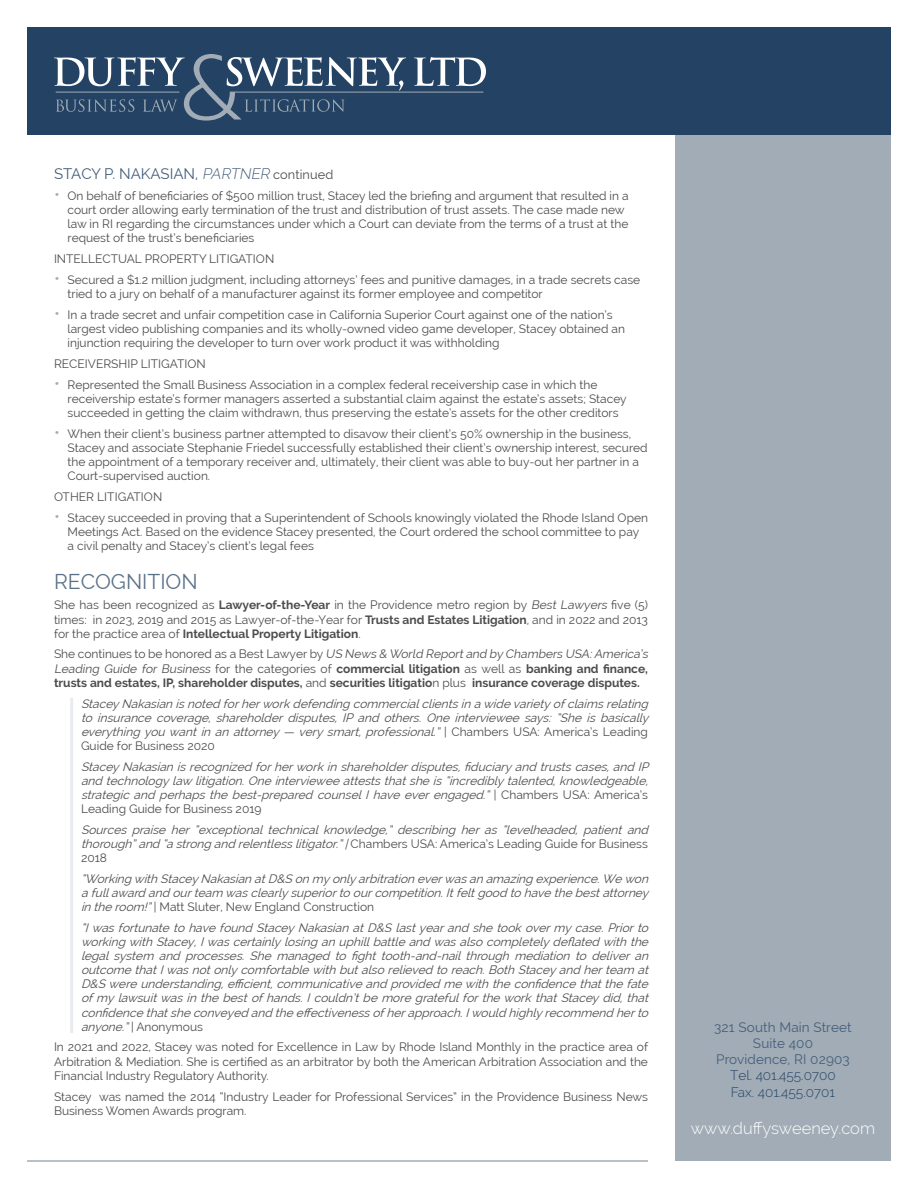
<style>
.page{position:relative;width:918px;height:1188px;background:#fff}
.page>*{position:absolute;margin:0;border:0;box-sizing:border-box;transform-origin:0 0}
.Body_Heading{font:21px "Raleway";color:#5b718a}
.t1{font:300 16.5px "Raleway";color:#fff}
.Body_Heading-2{font:15px "Raleway";color:#455e7a}
.headings{font:13.5px/16.2px "Raleway";letter-spacing:.01em;color:#455e7a;text-align:center}
.Long_Bio_Body{font:12px/14.1px "Raleway";color:#4b4c4d}
.Long_Bio_Body-2{font:italic 12px/14.1px "Raleway";color:#4b4c4d}
.Long_Bio_Body-3{font:700 12px/14.1px "Raleway";color:#4b4c4d}
.s1{font-weight:300;font-style:italic}
.s2{font-size:12.75px;color:#4b4c4d}
.s3{font-size:16.5px;color:#a1acb6}
.s4{font-weight:700}
.s5{font-style:italic}
.s6{font-weight:400}
.s7{font-weight:400;font-style:italic}
.s8{font-style:normal}
.s9{font-weight:300;color:#244263}
</style>
<div class="page">
<div style="left:27px;top:27px;width:864px;height:108px;background:#244263"></div>
<svg style="left:54px;top:54px;width:352px;height:67px"></svg>
<svg style="left:414px;top:57px;width:72px;height:29px"></svg>
<hr style="left:56px;top:92px;width:123px;height:1px;background:#a1acb6">
<hr style="left:230px;top:92px;width:253px;height:1px;background:#a1acb6">
<div style="left:675px;top:135px;width:216px;height:1026px;background:#a1acb6"></div>
<hr style="left:70px;top:698px;width:3px;height:335px;background:#e9ecef">
<hr style="left:27px;top:1160px;width:621px;height:2px;background:#a1acb6">
<p class="Body_Heading-2" style="left:54px;top:165px;width:281px">STACY P. NAKASIAN, <span class="s1">PARTNER</span><span class="s2">continued</span></p>
<p class="Long_Bio_Body" style="left:68px;top:188px;width:563px;text-indent:-14px"><span class="s3">•</span> On behalf of beneficiaries of $500 million trust, Stacey led the briefing and argument that resulted in a court order allowing early termination of the trust and distribution of trust assets. The case made new law in RI regarding the circumstances under which a Court can deviate from the terms of a trust at the request of the trust’s beneficiaries</p>
<p class="Long_Bio_Body" style="left:54px;top:252px;width:222px">INTELLECTUAL PROPERTY LITIGATION</p>
<p class="Long_Bio_Body" style="left:68px;top:272px;width:574px;text-indent:-14px"><span class="s3">•</span> Secured a $1.2 million judgment, including attorneys’ fees and punitive damages, in a trade secrets case tried to a jury on behalf of a manufacturer against its former employee and competitor</p>
<p class="Long_Bio_Body" style="left:68px;top:307px;width:559px;text-indent:-14px"><span class="s3">•</span> In a trade secret and unfair competition case in California Superior Court against one of the nation’s largest video publishing companies and its wholly-owned video game developer, Stacey obtained an injunction requiring the developer to turn over work product it was withholding</p>
<p class="Long_Bio_Body" style="left:54px;top:356px;width:153px">RECEIVERSHIP LITIGATION</p>
<p class="Long_Bio_Body" style="left:68px;top:377px;width:561px;text-indent:-14px"><span class="s3">•</span> Represented the Small Business Association in a complex federal receivership case in which the receivership estate’s former managers asserted a substantial claim against the estate’s assets; Stacey succeeded in getting the claim withdrawn, thus preserving the estate’s assets for the other creditors</p>
<p class="Long_Bio_Body" style="left:68px;top:426px;width:582px;text-indent:-14px"><span class="s3">•</span> When their client’s business partner attempted to disavow their client’s 50% ownership in the business, Stacey and associate Stephanie Friedel successfully established their client’s ownership interest, secured the appointment of a temporary receiver and, ultimately, their client was able to buy-out her partner in a Court-supervised auction.</p>
<p class="Long_Bio_Body" style="left:54px;top:490px;width:110px">OTHER LITIGATION</p>
<p class="Long_Bio_Body" style="left:68px;top:510px;width:582px;text-indent:-14px"><span class="s3">•</span> Stacey succeeded in proving that a Superintendent of Schools knowingly violated the Rhode Island Open<br>Meetings Act. Based on the evidence Stacey presented, the Court ordered the school committee to pay a civil penalty and Stacey’s client’s legal fees</p>
<p class="Body_Heading" style="left:54px;top:569px;width:145px">RECOGNITION</p>
<p class="Long_Bio_Body" style="left:54px;top:598px;width:596px;text-align:justify">She has been recognized as <span class="s4">Lawyer-of-the-Year</span> in the Providence metro region by <span class="s5">Best Lawyers</span> five (5) times: in 2023, 2019 and 2015 as Lawyer-of-the-Year for <span class="s4">Trusts and Estates Litigation</span>, and in 2022 and 2013 for the practice area of <span class="s4">Intellectual Property Litigation</span>.</p>
<p class="Long_Bio_Body-3" style="left:54px;top:647px;width:598px"><span class="s6">S h e c o n t i n u es to b e h o n o re d a s a B es t Lawy e r by</span> <span class="s7">US News &amp; World Reportand by Chambers USA:America’s<br>Leading Guide for Business</span> <span class="s6">for the categories of</span> commercial litigation <span class="s6">as well as</span> banking and finance, trusts and estates, IP, shareholder disputes, <span class="s6">and</span> securities litigatio<span class="s6">n plus</span> insurance coverage disputes.</p>
<p class="Long_Bio_Body-2" style="left:81px;top:696px;width:573px">StaceyNakasian isnoted forherworkdefending commercialclientsin awide varietyofclaimsrelating to insurance coverage, shareholder disputes, IP and others. One interviewee says: “She is basically everything you want in an attorney— verysmart, professional.” <span class="s8">| C h a m b e r s U S A : A m e r i c a ’ s L e a d i n g Guide for Business 2020</span></p>
<p class="Long_Bio_Body-2" style="left:81px;top:759px;width:573px">StaceyNakasian isrecognized forherworkin shareholderdisputes,fiduciaryand trustscases,and IP and technologylaw litigation.One interviewee atteststhatshe is“incrediblytalented,knowledgeable, strategic and perhaps the best-prepared counselI have everengaged.” <span class="s8">| C h a m b e r s U S A : A m e r i c a ’ s Leading Guide for Business 2019</span></p>
<p class="Long_Bio_Body-2" style="left:81px;top:823px;width:572px">Sources praise her “exceptional technical knowledge,” describing her as “levelheaded, patient and thorough”and “astrong and relentlesslitigator.”|<span class="s8">C h a m b e rs U SA : A m e r i ca’ s Lea d i n g G u i d e fo r B u s i n ess<br>2018</span></p>
<p class="Long_Bio_Body-2" style="left:81px;top:872px;width:573px;text-align:justify">“Working with StaceyNakasian atD&amp;S on myonlyarbitration everwasan amazing experience.We won afullaward and ourteam wasclearlysuperiorto ourcompetition.Itfeltgood to have the bestattorney in the room!”<span class="s8">| Matt Sluter, New England Construction</span></p>
<p class="Long_Bio_Body-2" style="left:81px;top:921px;width:572px;text-align:justify">“Iwasfortunate to have found StaceyNakasian atD&amp;S lastyearand she tookovermycase.Priorto working with Stacey,Iwascertainlylosing an uphillbattle and wasalso completelydeflated with the legal system and processes. She managed to fight tooth-and-nail through mediation to deliver an outcome thatIwasnotonlycomfortable with butalso relieved to reach.Both Staceyand herteam at D&amp;S were understanding,efficient,communicative and provided me with the confidence thatthe fate ofmylawsuitwasin the bestofhands.Icouldn’tbe more gratefulforthe workthatStaceydid,that confidence thatshe conveyed and the effectivenessofherapproach.Iwould highlyrecommend herto anyone.”<span class="s8">| Anonymous</span></p>
<p class="Long_Bio_Body" style="left:54px;top:1040px;width:596px;text-align:justify">In 2021 and 2022, Stacey was noted for Excellence in Law by Rhode Island Monthly in the practice area of Arbitration &amp; Mediation. She is certified as an arbitrator by both the American Arbitration Association and the Financial Industry Regulatory Authority.</p>
<p class="Long_Bio_Body" style="left:54px;top:1089px;width:596px">Stacey was named the 2014 “Industry Leader for Professional Services” in the Providence Business News<br>Business Women Awards program.</p>
<p class="headings" style="left:714px;top:1019px;width:139px">321 South Main Street<br>Suite 400<br>Providence, RI 02903<br><span class="s9">Tel. 401.455.0700<br>Fax. 401.455.0701</span></p>
<p class="t1" style="left:691px;top:1119px;width:186px">www.duffysweeney.com</p>
</div>
